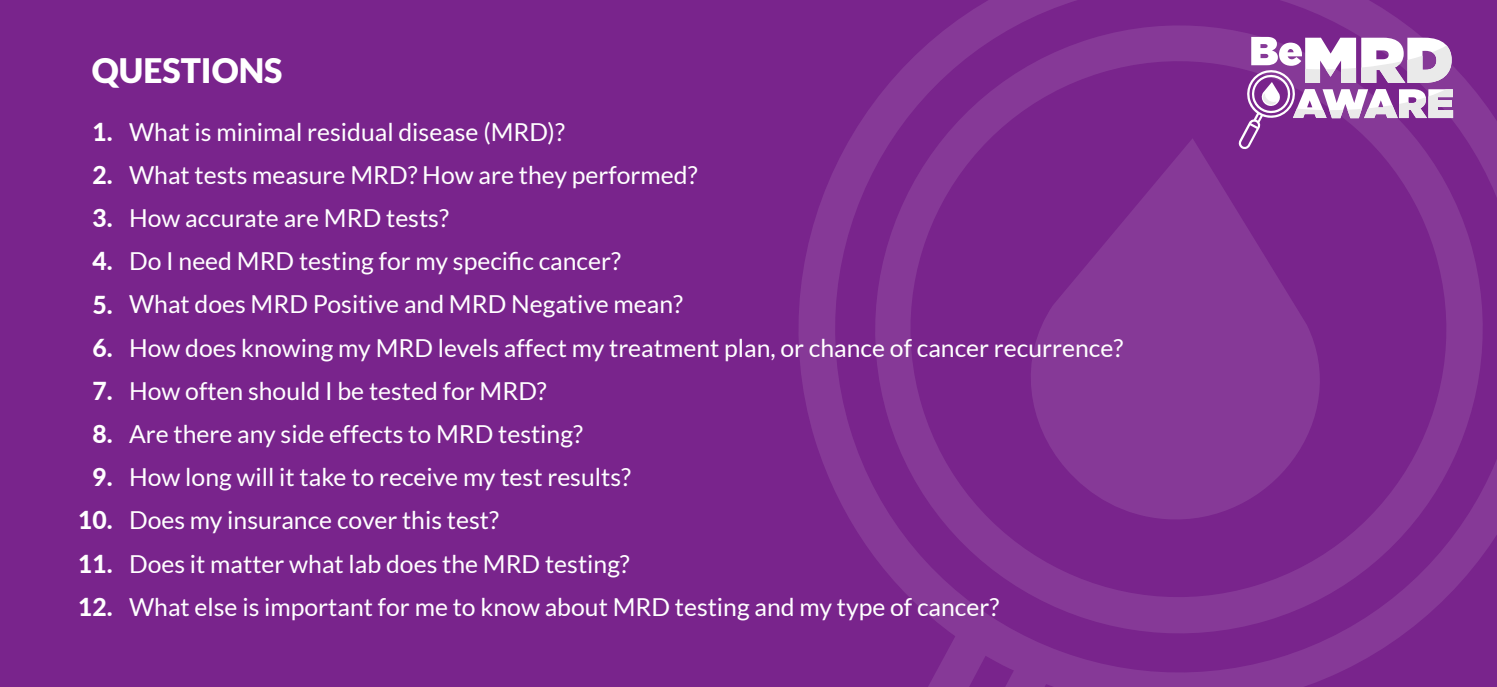
<style>
.page{position:relative;width:1497px;height:687px;background:#79248c}
.page>*{position:absolute;margin:0;border:0;box-sizing:border-box;transform-origin:0 0}
.t1{font:900 33.75px "Lato";color:#fff}
.t2{font:24.75px/43.2px "Lato";color:#fff}
.t3{font:800 24.75px/43.2px "Lato";color:#fff;text-align:center}
</style>
<div class="page">
<svg style="left:799px;top:158px;width:548px;height:529px"></svg>
<svg style="left:840px;top:0;width:657px;height:668px"></svg>
<svg style="left:1017px;top:138px;width:336px;height:389px;fill:#863997"></svg>
<svg style="left:1238px;top:37px;width:215px;height:112px"></svg>
<h1 class="t1" style="left:92px;top:51px;width:192px">QUESTIONS</h1>
<p class="t2" style="left:129px;top:110px;width:996px">What is minimal residual disease (MRD)?<br>What tests measure MRD? How are they performed?<br>How accurate are MRD tests?<br>Do I need MRD testing for my specific cancer?<br>What does MRD Positive and MRD Negative mean?<br>How does knowing my MRD levels affect my treatment plan, or chance of cancer recurrence?<br>How often should I be tested for MRD?<br>Are there any side effects to MRD testing?<br>How long will it take to receive my test results?<br>Does my insurance cover this test?<br>Does it matter what lab does the MRD testing?<br>What else is important for me to know about MRD testing and my type of cancer?</p>
<p class="t3" style="left:78px;top:109px;width:36px">1.<br>2.<br>3.<br>4.<br>5.<br>6.<br>7.<br>8.<br>9.<br>10.<br>11.<br>12.</p>
</div>
